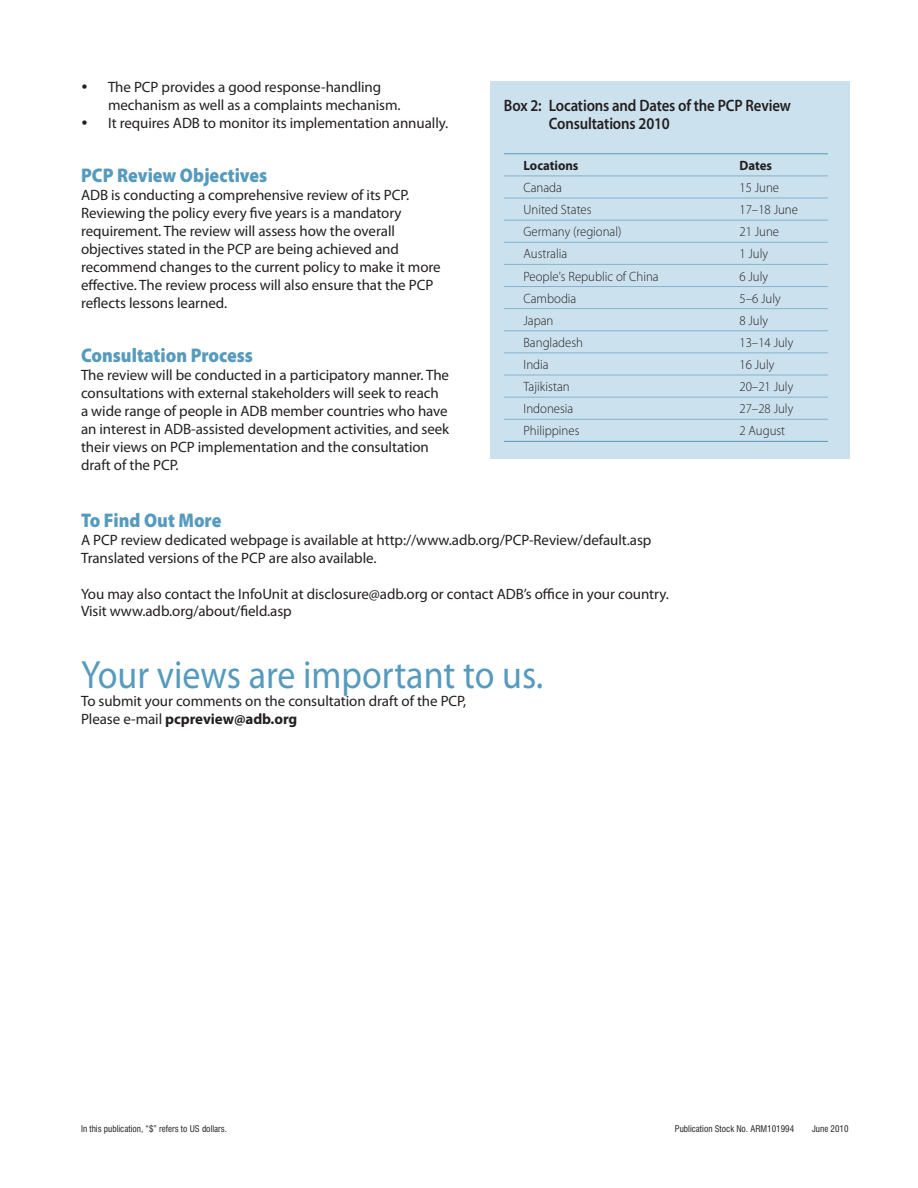
<style>
.page{position:relative;width:918px;height:1188px;background:#fff}
.page>*{position:absolute;margin:0;border:0;box-sizing:border-box;transform-origin:0 0}
.t1{font:39.6px "Myriad Pro";color:#569bbe;scale:.91 1}
.t2{font:900 19.8px "Myriad Pro";color:#569bbe;scale:.91 1}
.t3{font:600 16.5px/18px "Myriad Pro";letter-spacing:-.01em;color:#231f20;scale:.9 1}
.t4{font:15px/18px "Myriad Pro";letter-spacing:-.005em;color:#231f20}
.t5{font:300 13.5px "Myriad Pro";color:#231f20;scale:.95 1}
.t6{font:700 13.5px "Myriad Pro";color:#231f20;scale:.95 1}
.t7{font:condensed 9px "Swiss 721 BT";color:#231f20}
.s1{font-weight:700}
</style>
<div class="page">
<div style="left:490px;top:81px;width:360px;height:378px;background:#cbe1ed"></div>
<hr style="left:504px;top:153px;width:324px;height:1px;background:#569bbe">
<hr style="left:504px;top:176px;width:324px;height:1px;background:#83b3cf">
<hr style="left:504px;top:198px;width:324px;height:1px;background:#83b3cf">
<hr style="left:504px;top:220px;width:324px;height:1px;background:#83b3cf">
<hr style="left:504px;top:242px;width:324px;height:1px;background:#83b3cf">
<hr style="left:504px;top:264px;width:324px;height:1px;background:#83b3cf">
<hr style="left:504px;top:286px;width:324px;height:1px;background:#83b3cf">
<hr style="left:504px;top:308px;width:324px;height:1px;background:#83b3cf">
<hr style="left:504px;top:331px;width:324px;height:1px;background:#83b3cf">
<hr style="left:504px;top:353px;width:324px;height:1px;background:#83b3cf">
<hr style="left:504px;top:375px;width:324px;height:1px;background:#83b3cf">
<hr style="left:504px;top:397px;width:324px;height:1px;background:#83b3cf">
<hr style="left:504px;top:419px;width:324px;height:1px;background:#83b3cf">
<hr style="left:504px;top:441px;width:324px;height:1px;background:#569bbe">
<p class="t4" style="left:108px;top:79px;width:342px">The PCP provides a good response-handling mechanism as well as a complaints mechanism.<br>It requires ADB to monitor its implementation annually.</p>
<h2 class="t2" style="left:81px;top:164px;width:206px">PCP Review Objectives</h2>
<p class="t4" style="left:81px;top:187px;width:361px">ADB is conducting a comprehensive review of its PCP.<br>Reviewing the policy every five years is a mandatory requirement. The review will assess how the overall objectives stated in the PCP are being achieved and recommend changes to the current policy to make it more effective. The review process will also ensure that the PCP reflects lessons learned.</p>
<h2 class="t2" style="left:81px;top:344px;width:191px">Consultation Process</h2>
<p class="t4" style="left:81px;top:367px;width:370px">The review will be conducted in a participatory manner. The consultations with external stakeholders will seek to reach a wide range of people in ADB member countries who have an interest in ADB-assisted development activities, and seek their views on PCP implementation and the consultation draft of the PCP.</p>
<p class="t3" style="left:549px;top:97px;width:271px;text-indent:-45px">Box 2: Locations and Dates of the PCP Review<br>Consultations 2010</p>
<p class="t6" style="left:523px;top:160px;width:59px">Locations</p>
<p class="t6" style="left:739px;top:160px;width:36px">Dates</p>
<p class="t5" style="left:523px;top:182px;width:42px">Canada</p>
<p class="t5" style="left:740px;top:182px;width:43px">15 June</p>
<p class="t5" style="left:523px;top:205px;width:73px">United States</p>
<p class="t5" style="left:739px;top:205px;width:63px">17–18 June</p>
<p class="t5" style="left:523px;top:227px;width:105px">Germany (regional)</p>
<p class="t5" style="left:739px;top:227px;width:43px">21 June</p>
<p class="t5" style="left:523px;top:249px;width:48px">Australia</p>
<p class="t5" style="left:739px;top:249px;width:32px">1 July</p>
<p class="t5" style="left:523px;top:271px;width:144px">People's Republic of China</p>
<p class="t5" style="left:739px;top:271px;width:32px">6 July</p>
<p class="t5" style="left:523px;top:293px;width:57px">Cambodia</p>
<p class="t5" style="left:740px;top:293px;width:45px">5–6 July</p>
<p class="t5" style="left:523px;top:315px;width:33px">Japan</p>
<p class="t5" style="left:739px;top:315px;width:32px">8 July</p>
<p class="t5" style="left:523px;top:337px;width:64px">Bangladesh</p>
<p class="t5" style="left:739px;top:337px;width:58px">13–14 July</p>
<p class="t5" style="left:523px;top:359px;width:28px">India</p>
<p class="t5" style="left:739px;top:359px;width:38px">16 July</p>
<p class="t5" style="left:523px;top:382px;width:50px">Tajikistan</p>
<p class="t5" style="left:739px;top:382px;width:58px">20–21 July</p>
<p class="t5" style="left:523px;top:404px;width:54px">Indonesia</p>
<p class="t5" style="left:739px;top:404px;width:58px">27–28 July</p>
<p class="t5" style="left:523px;top:426px;width:60px">Philippines</p>
<p class="t5" style="left:739px;top:426px;width:50px">2 August</p>
<h2 class="t2" style="left:81px;top:508px;width:156px">To Find Out More</h2>
<p class="t4" style="left:81px;top:531px;width:572px">A PCP review dedicated webpage is available at http://www.adb.org/PCP-Review/default.asp<br>Translated versions of the PCP are also available.</p>
<p class="t4" style="left:81px;top:585px;width:589px">You may also contact the InfoUnit at disclosure@adb.org or contact ADB’s office in your country.<br>Visit www.adb.org/about/field.asp</p>
<h1 class="t1" style="left:81px;top:660px;width:510px">Your views are important to us.</h1>
<p class="t4" style="left:81px;top:693px;width:387px">To submit your comments on the consultation draft of the PCP,<br>Please e-mail <span class="s1">pcpreview@adb.org</span></p>
<p class="t7" style="left:81px;top:1123px;width:148px">In this publication, “$” refers to US dollars.</p>
<p class="t7" style="left:675px;top:1123px;width:121px">Publication Stock No. ARM101994</p>
<p class="t7" style="left:812px;top:1123px;width:38px">June 2010</p>
</div>
